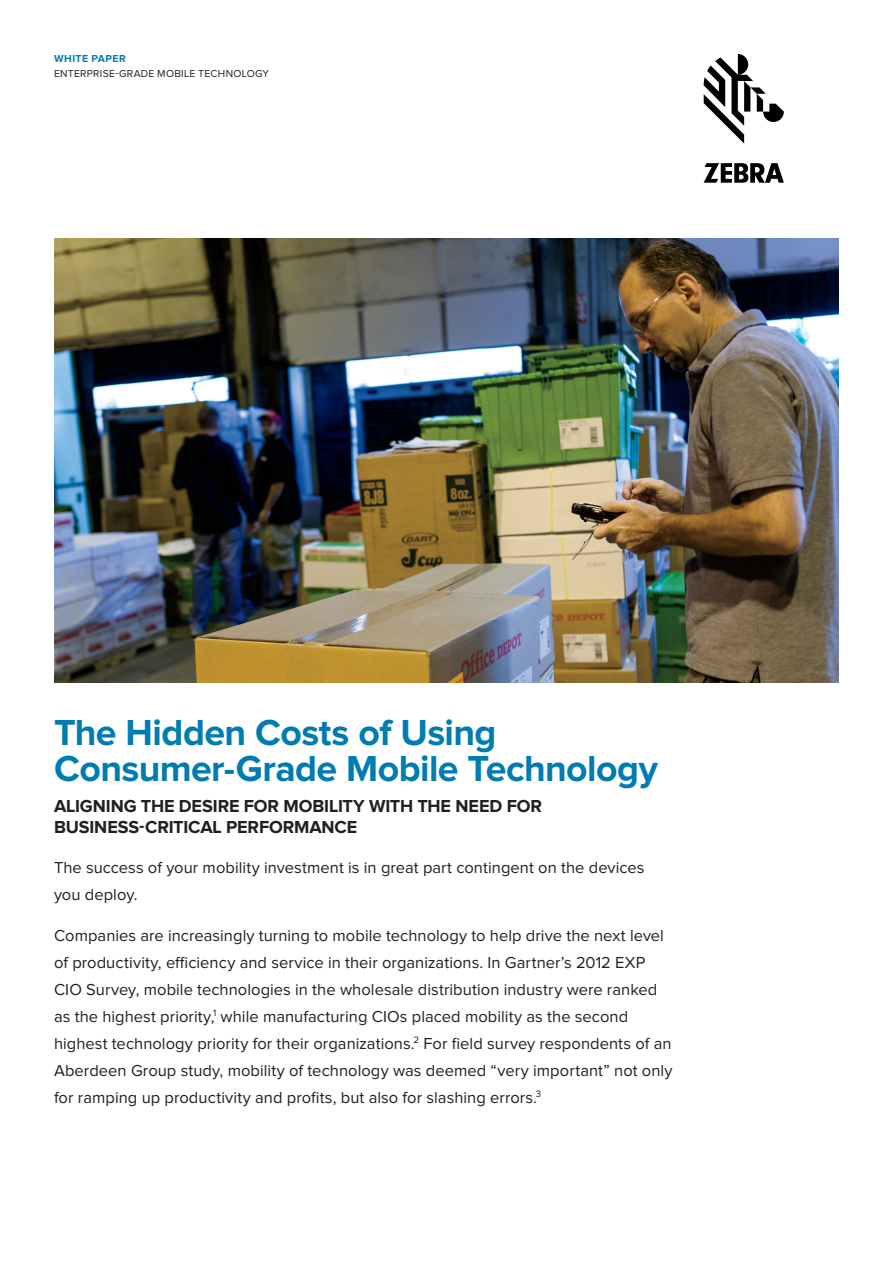
<style>
.page{position:relative;width:893px;height:1263px;background:#fff}
.page>*{position:absolute;margin:0;border:0;box-sizing:border-box;transform-origin:0 0}
.Cover_Headline{font:700 37.5px/36px "Proxima Nova";letter-spacing:-.015em;color:#007cb1}
.Cover_Subhead{font:700 18px/20.2px "Proxima Nova";letter-spacing:-.005em;color:#231f20}
.Intro_Copy_Cover{font:16.5px/27px "Proxima Nova";letter-spacing:.005em;color:#231f20}
.t1{font:10.5px "Proxima Nova";letter-spacing:.025em;color:#231f20}
.t2{font:700 10.5px "Proxima Nova";letter-spacing:.04em;color:#007cb1}
</style>
<div class="page">
<svg style="left:704px;top:54px;width:80px;height:90px"></svg>
<svg style="left:704px;top:163px;width:80px;height:19px"></svg>
<img style="left:54px;top:238px;width:785px;height:444px">
<p class="t2" style="left:54px;top:53px;width:74px">WHITE PAPER</p>
<p class="t1" style="left:54px;top:67px;width:217px">ENTERPRISE-GRADE MOBILE TECHNOLOGY</p>
<p class="Cover_Headline" style="left:54px;top:716px;width:606px">The Hidden Costs of Using<br>Consumer-Grade Mobile Technology</p>
<p class="Cover_Subhead" style="left:54px;top:797px;width:489px">ALIGNING THE DESIRE FOR MOBILITY WITH THE NEED FOR<br>BUSINESS-CRITICAL PERFORMANCE</p>
<p class="Intro_Copy_Cover" style="left:54px;top:854px;width:592px">The success of your mobility investment is in great part contingent on the devices you deploy.</p>
<p class="Intro_Copy_Cover" style="left:54px;top:922px;width:620px">Companies are increasingly turning to mobile technology to help drive the next level of productivity, efficiency and service in their organizations. In Gartner’s 2012 EXP CIO Survey, mobile technologies in the wholesale distribution industry were ranked as the highest priority,<sup>1</sup> while manufacturing CIOs placed mobility as the second highest technology priority for their organizations.<sup>2</sup> For field survey respondents of an Aberdeen Group study, mobility of technology was deemed “very important” not only for ramping up productivity and profits, but also for slashing errors.<sup>3</sup></p>
</div>
